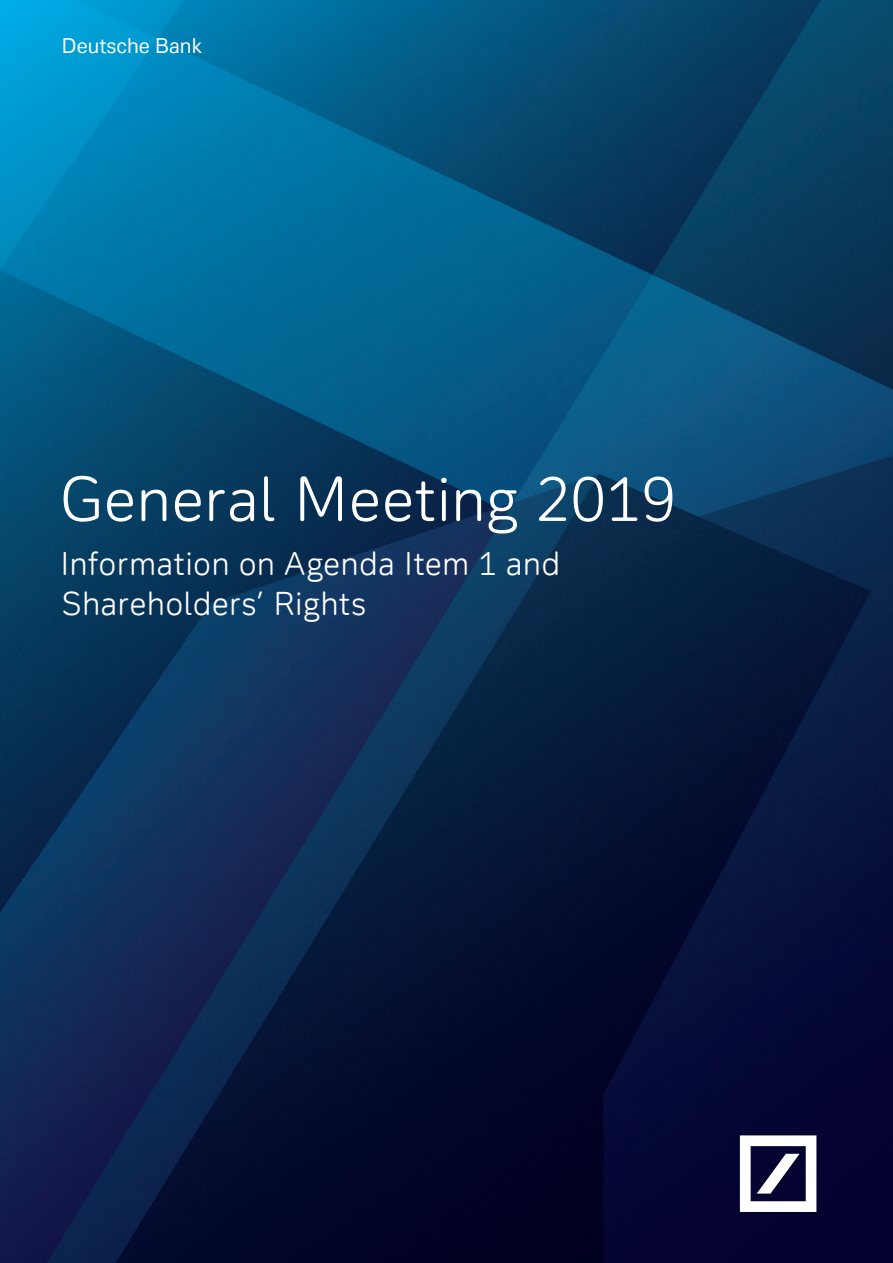
<style>
.page{position:relative;width:893px;height:1263px;background:#fff}
.page>*{position:absolute;margin:0;border:0;box-sizing:border-box;transform-origin:0 0}
.t1{font:60px "Deutsche Bank Display";color:#fff}
.t2{font:31.5px/40.5px "Deutsche Bank Display";letter-spacing:.005em;color:#fff}
.t3{font:20.25px "Deutsche Bank Text";color:#fff}
</style>
<div class="page">
<img style="left:0;top:0;width:893px;height:1263px">
<svg style="left:740px;top:1135px;width:76px;height:77px"></svg>
<p class="t3" style="left:62px;top:33px;width:142px">Deutsche Bank</p>
<h1 class="t1" style="left:60px;top:462px;width:618px">General Meeting 2019</h1>
<p class="t2" style="left:60px;top:543px;width:502px">Information on Agenda Item 1 and<br>Shareholders’ Rights</p>
</div>
